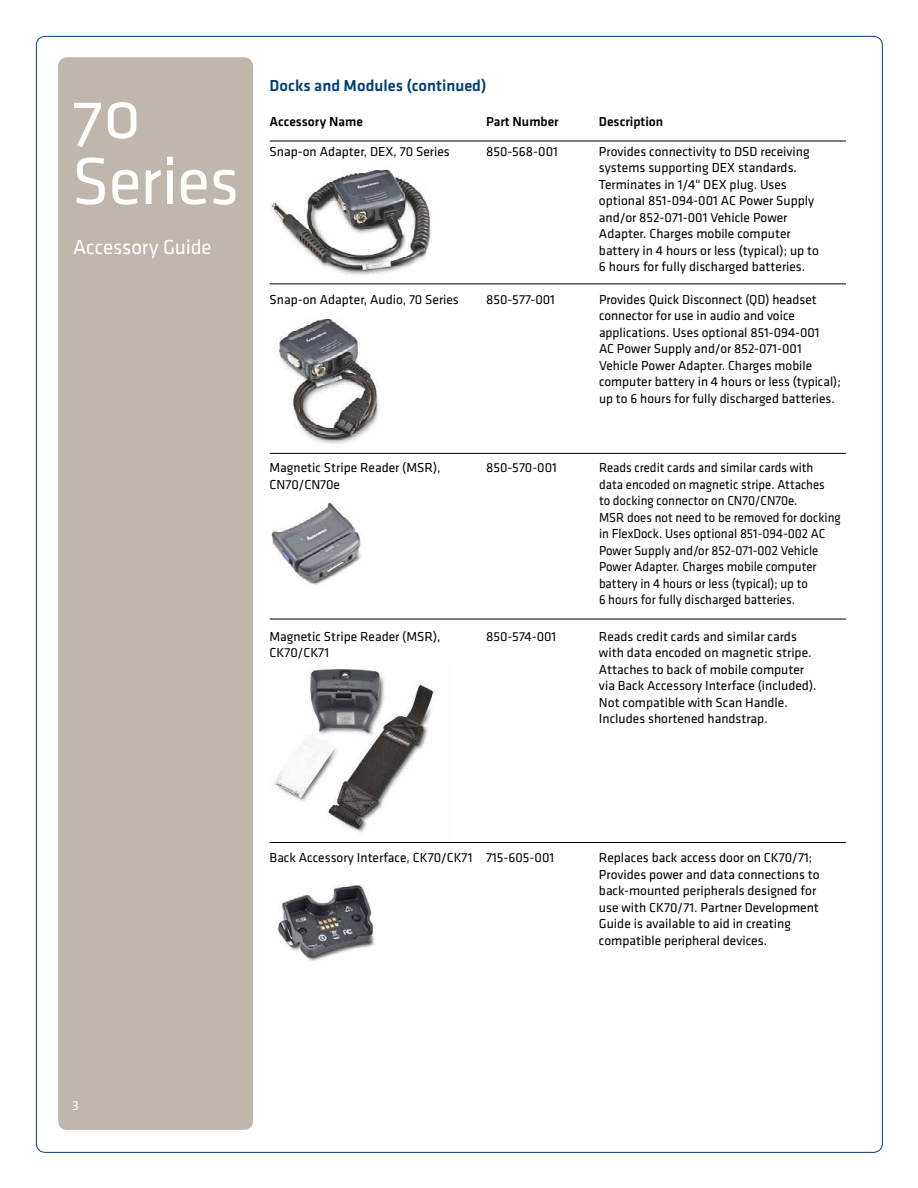
<style>
.page{position:relative;width:918px;height:1188px;background:#fff}
.page>*{position:absolute;margin:0;border:0;box-sizing:border-box;transform-origin:0 0}
.t1{font:69px/66px "Klavika";letter-spacing:-.015em;color:#fff}
.t2{font:21px "Klavika";letter-spacing:-.01em;color:#fff}
.t3{font:500 16.5px "Klavika";color:#003d79}
.t4{font:13.5px/16.5px "Klavika";color:#000}
.t5{font:13.5px/16.5px "Klavika";color:#000;scale:.95 1}
.t6{font:500 13.5px "Klavika";color:#000}
.t7{font:13.5px "Klavika";color:#fff}
</style>
<div class="page">
<div style="left:58px;top:57px;width:195px;height:1073px;background:#bfb6ad;border-radius:9px"></div>
<img style="left:270px;top:168px;width:162px;height:107px">
<img style="left:273px;top:668px;width:163px;height:164px">
<img style="left:277px;top:318px;width:102px;height:126px">
<hr style="left:270px;top:141px;width:576px;height:1px;background:#000">
<hr style="left:270px;top:284px;width:576px;height:1px;background:#000">
<hr style="left:270px;top:619px;width:576px;height:1px;background:#000">
<hr style="left:270px;top:453px;width:576px;height:1px;background:#000">
<img style="left:271px;top:502px;width:91px;height:84px">
<img style="left:277px;top:884px;width:98px;height:77px">
<hr style="left:270px;top:842px;width:576px;height:1px;background:#000">
<h1 class="t1" style="left:72px;top:80px;width:169px">70<br>Series</h1>
<h2 class="t2" style="left:73px;top:233px;width:140px">Accessory Guide</h2>
<p class="t3" style="left:270px;top:74px;width:219px">Docks and Modules (continued)</p>
<p class="t6" style="left:270px;top:112px;width:95px">Accessory Name</p>
<p class="t6" style="left:486px;top:112px;width:74px">Part Number</p>
<p class="t6" style="left:599px;top:112px;width:66px">Description</p>
<p class="t4" style="left:270px;top:143px;width:182px">Snap-on Adapter, DEX, 70 Series</p>
<p class="t4" style="left:486px;top:143px;width:73px">850-568-001</p>
<p class="t4" style="left:599px;top:143px;width:221px">Provides connectivity to DSD receiving systems supporting DEX standards.<br>Terminates in 1/4" DEX plug. Uses optional 851-094-001 AC Power Supply and/or 852-071-001 Vehicle Power Adapter. Charges mobile computer battery in 4 hours or less (typical); up to 6 hours for fully discharged batteries.</p>
<p class="t4" style="left:270px;top:291px;width:191px">Snap-on Adapter, Audio, 70 Series</p>
<p class="t4" style="left:486px;top:291px;width:71px">850-577-001</p>
<p class="t4" style="left:599px;top:291px;width:243px">Provides Quick Disconnect (QD) headset connector for use in audio and voice applications. Uses optional 851-094-001<br>AC Power Supply and/or 852-071-001<br>Vehicle Power Adapter. Charges mobile computer battery in 4 hours or less (typical); up to 6 hours for fully discharged batteries.</p>
<p class="t4" style="left:270px;top:459px;width:172px">Magnetic Stripe Reader (MSR),<br>CN70/CN70e</p>
<p class="t4" style="left:486px;top:459px;width:72px">850-570-001</p>
<p class="t5" style="left:599px;top:459px;width:256px">Reads credit cards and similar cards with data encoded on magnetic stripe. Attaches<br>to docking connector on CN70/CN70e.<br>MSR does not need to be removed for docking in FlexDock. Uses optional 851-094-002 AC Power Supply and/or 852-071-002 Vehicle Power Adapter. Charges mobile computer battery in 4 hours or less (typical); up to<br>6 hours for fully discharged batteries.</p>
<p class="t4" style="left:270px;top:627px;width:172px">Magnetic Stripe Reader (MSR),<br>CK70/CK71</p>
<p class="t4" style="left:486px;top:627px;width:72px">850-574-001</p>
<p class="t4" style="left:599px;top:627px;width:219px">Reads credit cards and similar cards with data encoded on magnetic stripe.<br>Attaches to back of mobile computer via Back Accessory Interface (included).<br>Not compatible with Scan Handle.<br>Includes shortened handstrap.</p>
<p class="t4" style="left:270px;top:849px;width:286px">Back Accessory Interface, CK70/CK71 715-605-001</p>
<p class="t4" style="left:599px;top:849px;width:222px">Replaces back access door on CK70/71; Provides power and data connections to back-mounted peripherals designed for use with CK70/71. Partner Development Guide is available to aid in creating compatible peripheral devices.</p>
<p class="t7" style="left:72px;top:1097px;width:8px">3</p>
</div>
